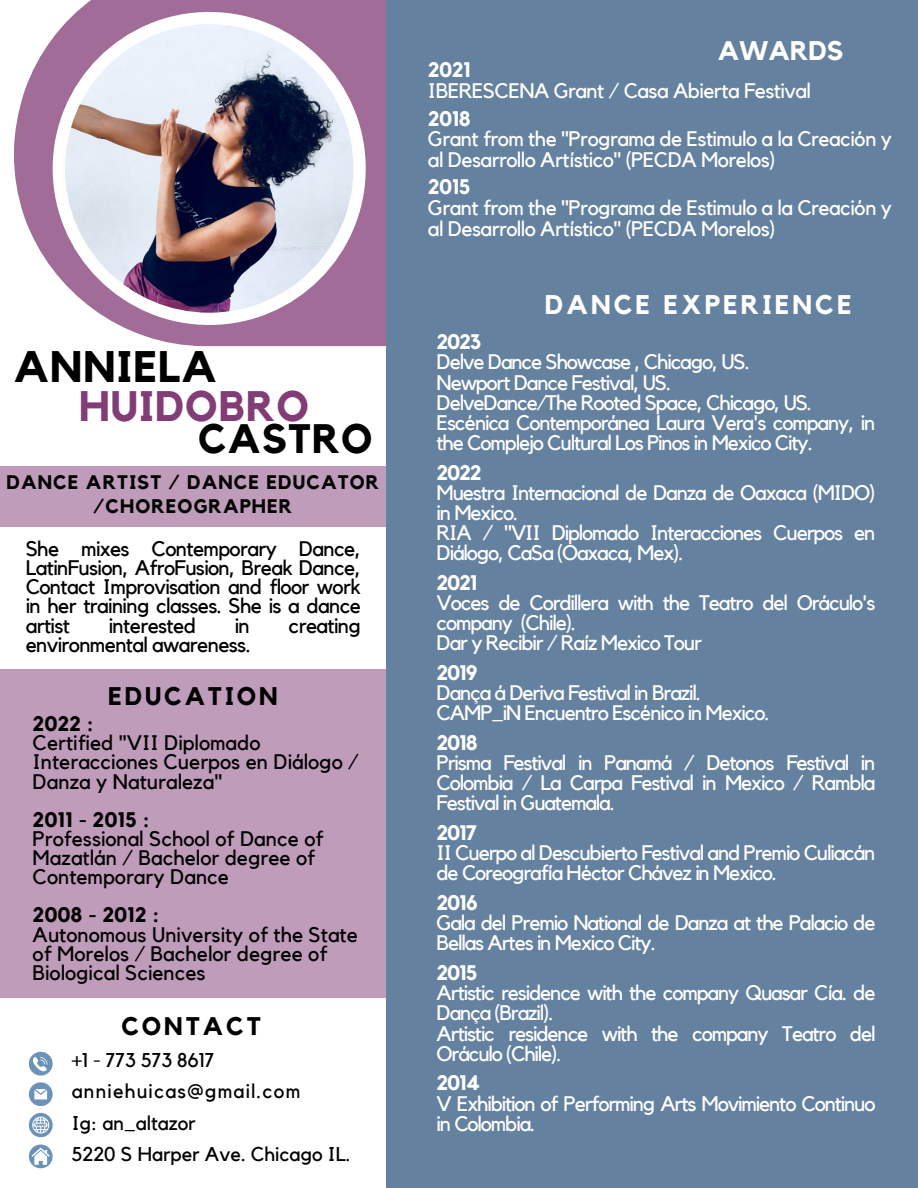
<style>
.page{position:relative;width:918px;height:1188px;background:#fff}
.page>*{position:absolute;margin:0;border:0;box-sizing:border-box;transform-origin:0 0}
.t1{font:700 43.95px "Kollektif";letter-spacing:.025em;color:#000}
.t2{font:700 42.45px "Kollektif";letter-spacing:.025em;color:#823d76}
.t3{font:700 40.95px "Kollektif";letter-spacing:.025em;color:#000}
.t4{font:700 26.85px "Kollektif";letter-spacing:.115em;color:#fff}
.t5{font:700 25.35px "Kollektif";letter-spacing:.115em;color:#000}
.t6{font:21px/20.1px "Kollektif";letter-spacing:-.055em;color:#fff}
.t7{font:21px/19.2px "Kollektif";color:#000}
.t8{font:21px/20.7px "Kollektif";letter-spacing:-.025em;color:#fff}
.t9{font:700 21px "Kollektif";letter-spacing:-.055em;color:#fff}
.t10{font:21px "Kollektif";letter-spacing:-.03em;color:#000}
.t11{font:700 21px "Kollektif";color:#000}
.t12{font:19.8px "Kollektif";color:#000}
.t13{font:19.8px "Kollektif";letter-spacing:.06em;color:#000}
.t14{font:700 19.5px/23.7px "Kollektif";letter-spacing:.055em;color:#000;text-align:center}
</style>
<div class="page">
<svg style="left:14px;top:0;width:372px;height:346px;fill:#a16d98"></svg>
<div style="left:386px;top:0;width:532px;height:1188px;background:#64819f"></div>
<svg style="left:29px;top:1052px;width:23px;height:23px"></svg>
<svg style="left:29px;top:1113px;width:23px;height:24px"></svg>
<svg style="left:29px;top:1082px;width:23px;height:24px"></svg>
<div style="left:29px;top:1145px;width:23px;height:23px;background:#6d92b8;border-radius:50%"></div>
<svg style="left:32px;top:1148px;width:18px;height:17px"></svg>
<div style="left:53px;top:12px;width:313px;height:313px;background:#fff;border-radius:50%"></div>
<img style="left:65px;top:24px;width:288px;height:289px;border-radius:50%">
<div style="left:0;top:669px;width:386px;height:329px;background:#bf9cb9"></div>
<div style="left:0;top:466px;width:386px;height:60px;background:#bf9cb9"></div>
<h2 class="t1" style="left:14px;top:347px;width:204px">ANNIELA</h2>
<h2 class="t2" style="left:79px;top:387px;width:232px">HUIDOBRO</h2>
<p class="t3" style="left:198px;top:419px;width:176px">CASTRO</p>
<p class="t14" style="left:7px;top:471px;width:374px">DANCE ARTIST / DANCE EDUCATOR /CHOREOGRAPHER</p>
<p class="t7" style="left:26px;top:540px;width:337px;text-align:justify">She mixes Contemporary Dance, LatinFusion, AfroFusion, Break Dance, Contact Improvisation and floor work in her training classes. She is a dance artist</p>
<p class="t10" style="left:109px;top:616px;width:88px">interested</p>
<p class="t7" style="left:235px;top:617px;width:17px">in</p>
<p class="t10" style="left:289px;top:616px;width:74px">creating</p>
<p class="t10" style="left:26px;top:635px;width:227px">environmental awareness.</p>
<p class="t5" style="left:108px;top:684px;width:171px">EDUCATION</p>
<p class="t11" style="left:33px;top:714px;width:62px">2022 :</p>
<p class="t7" style="left:33px;top:734px;width:328px">Certified "VII Diplomado<br>Interacciones Cuerpos en Diálogo /<br>Danza y Naturaleza"</p>
<p class="t11" style="left:33px;top:810px;width:118px">2011 - 2015 :</p>
<h2 class="t7" style="left:33px;top:830px;width:292px">Professional School of Dance of<br>Mazatlán / Bachelor degree of<br>Contemporary Dance</h2>
<p class="t11" style="left:33px;top:905px;width:128px">2008 - 2012 :</p>
<p class="t7" style="left:33px;top:925px;width:327px">Autonomous University of the State of Morelos / Bachelor degree of<br>Biological Sciences</p>
<p class="t5" style="left:121px;top:1014px;width:141px">CONTACT</p>
<p class="t12" style="left:72px;top:1051px;width:144px">+1 - 773 573 8617</p>
<p class="t13" style="left:72px;top:1082px;width:230px">anniehuicas@gmail.com</p>
<p class="t12" style="left:72px;top:1114px;width:126px">Ig: an_altazor</p>
<p class="t12" style="left:72px;top:1145px;width:281px">5220 S Harper Ave. Chicago IL.</p>
<h1 class="t4" style="left:718px;top:38px;width:127px">AWARDS</h1>
<h1 class="t9" style="left:428px;top:60px;width:44px">2021</h1>
<p class="t8" style="left:428px;top:81px;width:384px">IBERESCENA Grant / Casa Abierta Festival</p>
<p class="t9" style="left:428px;top:109px;width:44px">2018</p>
<h2 class="t8" style="left:428px;top:129px;width:466px">Grant from the "Programa de Estimulo a la Creación y al Desarrollo Artístico" (PECDA Morelos)</h2>
<p class="t9" style="left:428px;top:177px;width:44px">2015</p>
<p class="t8" style="left:428px;top:198px;width:466px">Grant from the "Programa de Estimulo a la Creación y al Desarrollo Artístico" (PECDA Morelos)</p>
<p class="t4" style="left:545px;top:292px;width:308px">DANCE EXPERIENCE</p>
<p class="t9" style="left:437px;top:332px;width:46px">2023</p>
<p class="t6" style="left:437px;top:353px;width:315px">Delve Dance Showcase , Chicago, US.</p>
<p class="t6" style="left:437px;top:373px;width:236px">Newport Dance Festival, US.</p>
<p class="t6" style="left:437px;top:393px;width:377px">DelveDance/The Rooted Space, Chicago, US.</p>
<p class="t6" style="left:437px;top:413px;width:440px">Escénica Contemporánea Laura Vera's company, in the Complejo Cultural Los Pinos in Mexico City.</p>
<p class="t9" style="left:437px;top:463px;width:47px">2022</p>
<p class="t6" style="left:437px;top:483px;width:440px">Muestra Internacional de Danza de Oaxaca (MIDO) in Mexico.</p>
<p class="t6" style="left:437px;top:524px;width:440px">RIA / "VII Diplomado Interacciones Cuerpos en<br>Diálogo, CaSa (Oaxaca, Mex).</p>
<p class="t9" style="left:437px;top:573px;width:43px">2021</p>
<p class="t6" style="left:437px;top:594px;width:440px">Voces de Cordillera with the Teatro del Oráculo's company (Chile).</p>
<p class="t6" style="left:437px;top:634px;width:267px">Dar y Recibir / Raíz Mexico Tour</p>
<p class="t9" style="left:437px;top:663px;width:43px">2019</p>
<p class="t6" style="left:437px;top:684px;width:266px">Dança á Deriva Festival in Brazil.</p>
<p class="t6" style="left:437px;top:704px;width:334px">CAMP_iN Encuentro Escénico in Mexico.</p>
<p class="t9" style="left:437px;top:733px;width:43px">2018</p>
<p class="t6" style="left:437px;top:754px;width:440px;text-align:justify">Prisma Festival in Panamá / Detonos Festival in Colombia / La Carpa Festival in Mexico / Rambla Festival in Guatemala.</p>
<p class="t9" style="left:437px;top:823px;width:42px">2017</p>
<p class="t6" style="left:437px;top:844px;width:440px">II Cuerpo al Descubierto Festival and Premio Culiacán de Coreografía Héctor Chávez in Mexico.</p>
<p class="t9" style="left:437px;top:893px;width:43px">2016</p>
<p class="t6" style="left:437px;top:914px;width:440px">Gala del Premio National de Danza at the Palacio de<br>Bellas Artes in Mexico City.</p>
<p class="t9" style="left:437px;top:963px;width:43px">2015</p>
<p class="t6" style="left:437px;top:984px;width:440px">Artistic residence with the company Quasar Cía. de<br>Dança (Brazil).</p>
<p class="t6" style="left:437px;top:1024px;width:440px">Artistic residence with the company Teatro del<br>Oráculo (Chile).</p>
<p class="t9" style="left:437px;top:1073px;width:45px">2014</p>
<h1 class="t6" style="left:437px;top:1094px;width:440px">V Exhibition of Performing Arts Movimiento Continuo in Colombia.</h1>
</div>
